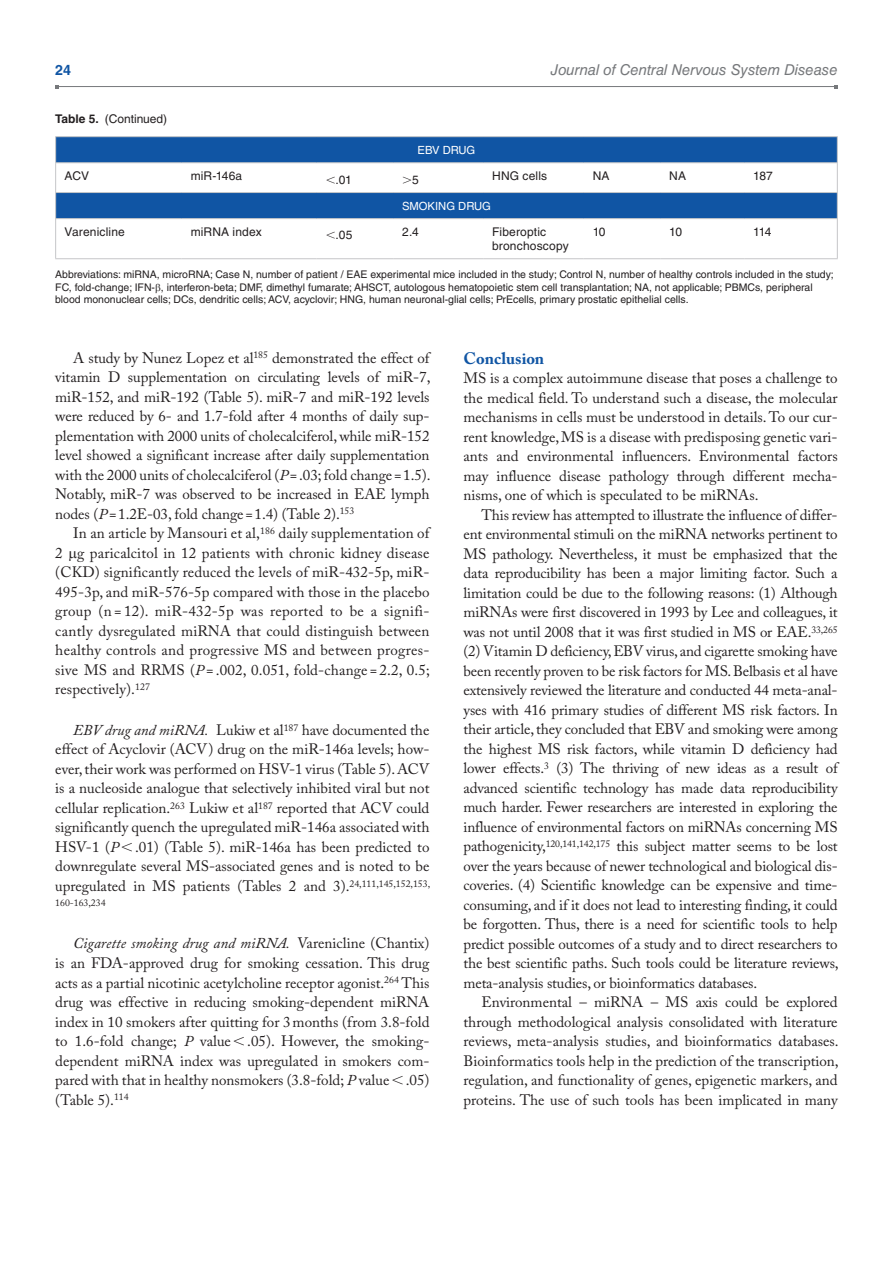
<style>
.page{position:relative;width:893px;height:1263px;background:#fff}
.page>*{position:absolute;margin:0;border:0;box-sizing:border-box;transform-origin:0 0}
.t1{font:700 16.5px "Adobe Caslon Pro";color:#1055a4}
.t2{font:15px/19.5px "Adobe Caslon Pro";color:#231f20;text-align:justify}
.t3{font:italic 15px "Helvetica LT Std";letter-spacing:-.005em;color:#76787b}
.t4{font:700 14.25px "Helvetica LT Std";color:#1055a4}
.t5{font:12px/13.5px "Helvetica LT Std";letter-spacing:.01em;color:#231f20}
.t6{font:11.25px "Helvetica LT Std";color:#fff}
.t7{font:10.5px/12.8px "Helvetica LT Std";color:#231f20}
.t8{font:9.75px "Adobe Caslon Pro";color:#231f20}
.s1{font-weight:700}
.s2{font-style:italic}
</style>
<div class="page">
<hr style="left:57px;top:86px;width:779px;height:1px;background:#76787b">
<svg style="left:56px;top:137px;width:781px;height:81px;fill:#1055a4"></svg>
<hr style="left:55px;top:136px;width:127px;height:1px;background:#c5c6c8">
<hr style="left:182px;top:136px;width:135px;height:1px;background:#c5c6c8">
<hr style="left:317px;top:136px;width:76px;height:1px;background:#c5c6c8">
<hr style="left:393px;top:136px;width:90px;height:1px;background:#c5c6c8">
<hr style="left:483px;top:136px;width:101px;height:1px;background:#c5c6c8">
<hr style="left:584px;top:136px;width:76px;height:1px;background:#c5c6c8">
<hr style="left:660px;top:136px;width:84px;height:1px;background:#c5c6c8">
<hr style="left:744px;top:136px;width:94px;height:1px;background:#c5c6c8">
<hr style="left:55px;top:162px;width:127px;height:1px;background:#c5c6c8">
<hr style="left:182px;top:162px;width:135px;height:1px;background:#c5c6c8">
<hr style="left:182px;top:192px;width:135px;height:1px;background:#c5c6c8">
<hr style="left:317px;top:162px;width:76px;height:1px;background:#c5c6c8">
<hr style="left:317px;top:192px;width:76px;height:1px;background:#c5c6c8">
<hr style="left:393px;top:162px;width:90px;height:1px;background:#c5c6c8">
<hr style="left:393px;top:192px;width:90px;height:1px;background:#c5c6c8">
<hr style="left:483px;top:162px;width:101px;height:1px;background:#c5c6c8">
<hr style="left:483px;top:192px;width:101px;height:1px;background:#c5c6c8">
<hr style="left:584px;top:162px;width:76px;height:1px;background:#c5c6c8">
<hr style="left:584px;top:192px;width:76px;height:1px;background:#c5c6c8">
<hr style="left:660px;top:162px;width:84px;height:1px;background:#c5c6c8">
<hr style="left:660px;top:192px;width:84px;height:1px;background:#c5c6c8">
<hr style="left:744px;top:162px;width:94px;height:1px;background:#c5c6c8">
<svg style="left:837px;top:137px;width:1px;height:81px"></svg>
<hr style="left:744px;top:192px;width:94px;height:1px;background:#c5c6c8">
<hr style="left:55px;top:192px;width:127px;height:1px;background:#c5c6c8">
<svg style="left:55px;top:137px;width:1px;height:81px"></svg>
<hr style="left:55px;top:218px;width:127px;height:1px;background:#c5c6c8">
<hr style="left:55px;top:219px;width:1px;height:39px;background:#c5c6c8">
<hr style="left:55px;top:258px;width:127px;height:1px;background:#c5c6c8">
<hr style="left:182px;top:218px;width:135px;height:1px;background:#c5c6c8">
<hr style="left:182px;top:258px;width:135px;height:1px;background:#c5c6c8">
<hr style="left:317px;top:218px;width:76px;height:1px;background:#c5c6c8">
<hr style="left:317px;top:258px;width:76px;height:1px;background:#c5c6c8">
<hr style="left:393px;top:218px;width:90px;height:1px;background:#c5c6c8">
<hr style="left:393px;top:258px;width:90px;height:1px;background:#c5c6c8">
<hr style="left:483px;top:218px;width:101px;height:1px;background:#c5c6c8">
<hr style="left:483px;top:258px;width:101px;height:1px;background:#c5c6c8">
<hr style="left:584px;top:218px;width:76px;height:1px;background:#c5c6c8">
<hr style="left:584px;top:258px;width:76px;height:1px;background:#c5c6c8">
<hr style="left:660px;top:218px;width:84px;height:1px;background:#c5c6c8">
<hr style="left:660px;top:258px;width:84px;height:1px;background:#c5c6c8">
<hr style="left:744px;top:218px;width:94px;height:1px;background:#c5c6c8">
<hr style="left:837px;top:219px;width:1px;height:39px;background:#c5c6c8">
<hr style="left:744px;top:258px;width:94px;height:1px;background:#c5c6c8">
<svg style="left:327px;top:176px;width:8px;height:7px"></svg>
<svg style="left:403px;top:176px;width:8px;height:7px"></svg>
<p class="t4" style="left:55px;top:61px;width:17px">24</p>
<p class="t3" style="left:551px;top:61px;width:288px">Journal of Central Nervous System Disease</p>
<p class="t5" style="left:55px;top:112px;width:113px"><span class="s1">Table 5.</span> (Continued)</p>
<p class="t6" style="left:418px;top:143px;width:59px">EBV drug</p>
<p class="t5" style="left:65px;top:169px;width:26px">ACV</p>
<p class="t5" style="left:191px;top:169px;width:53px">miR-146a</p>
<p class="t5" style="left:335px;top:173px;width:18px">.01</p>
<p class="t5" style="left:412px;top:173px;width:8px">5</p>
<p class="t5" style="left:492px;top:169px;width:57px">HNG cells</p>
<p class="t5" style="left:593px;top:169px;width:18px">NA</p>
<p class="t5" style="left:669px;top:169px;width:18px">NA</p>
<p class="t5" style="left:753px;top:169px;width:21px">187</p>
<p class="t6" style="left:402px;top:199px;width:90px">Smoking drug</p>
<p class="t5" style="left:65px;top:225px;width:62px">Varenicline</p>
<p class="t5" style="left:191px;top:225px;width:73px">miRNA index</p>
<p class="t5" style="left:335px;top:228px;width:18px">.05</p>
<p class="t5" style="left:402px;top:225px;width:18px">2.4</p>
<p class="t5" style="left:492px;top:225px;width:78px">Fiberoptic bronchoscopy</p>
<p class="t5" style="left:593px;top:225px;width:14px">10</p>
<p class="t5" style="left:669px;top:225px;width:14px">10</p>
<p class="t5" style="left:753px;top:225px;width:20px">114</p>
<p class="t7" style="left:55px;top:268px;width:780px">Abbreviations: miRNA, microRNA; Case N, number of patient / EAE experimental mice included in the study; Control N, number of healthy controls included in the study;<br>FC, fold-change; IFN- , interferon-beta; DMF, dimethyl fumarate; AHSCT, autologous hematopoietic stem cell transplantation; NA, not applicable; PBMCs, peripheral blood mononuclear cells; DCs, dendritic cells; ACV, acyclovir; HNG, human neuronal-glial cells; PrEcells, primary prostatic epithelial cells.</p>
<p class="t2" style="left:55px;top:348px;width:377px;text-indent:18px">A study by Nunez Lopez et al<sup>185</sup> demonstrated the effect of vitamin D supplementation on circulating levels of miR-7, miR-152, and miR-192 (Table 5). miR-7 and miR-192 levels were reduced by 6- and 1.7-fold after 4 months of daily sup&shy;plementation with 2000 units of cholecalciferol, while miR-152 level showed a significant increase after daily supplementation with the 2000 units of cholecalciferol (<span class="s2">P</span>=.03; fold change=1.5).<br>Notably, miR-7 was observed to be increased in EAE lymph nodes (<span class="s2">P</span>=1.2E-03, fold change=1.4) (Table 2).<sup>153</sup></p>
<p class="t2" style="left:55px;top:523px;width:376px;text-indent:18px">In an article by Mansouri et al,<sup>186</sup> daily supplementation of 2 g paricalcitol in 12 patients with chronic kidney disease (CKD) significantly reduced the levels of miR-432-5p, miR-495-3p, and miR-576-5p compared with those in the placebo group (n = 12). miR-432-5p was reported to be a signifi&shy;cantly dysregulated miRNA that could distinguish between healthy controls and progressive MS and between progres&shy;sive MS and RRMS (<span class="s2">P</span>= .002, 0.051, fold-change = 2.2, 0.5; respectively).<sup>127</sup></p>
<p class="t2" style="left:55px;top:720px;width:376px;text-indent:18px"><span class="s2">EBV drug and miRNA.</span> Lukiw et al<sup>187</sup> have documented the effect of Acyclovir (ACV) drug on the miR-146a levels; how&shy;ever, their work was performed on HSV-1 virus (Table 5). ACV is a nucleoside analogue that selectively inhibited viral but not cellular replication.<sup>263</sup> Lukiw et al<sup>187</sup> reported that ACV could significantly quench the upregulated miR-146a associated with HSV-1 (<span class="s2">P</span> .01) (Table 5). miR-146a has been predicted to downregulate several MS-associated genes and is noted to be upregulated in MS patients (Tables 2 and 3).<sup>24,111,145,152,153,</sup></p>
<p class="t8" style="left:55px;top:897px;width:52px">160-163,234</p>
<p class="t2" style="left:55px;top:933px;width:376px;text-indent:18px"><span class="s2">Cigarette smoking drug and miRNA.</span> Varenicline (Chantix) is an FDA-approved drug for smoking cessation. This drug acts as a partial nicotinic acetylcholine receptor agonist.<sup>264</sup> This drug was effective in reducing smoking-dependent miRNA index in 10 smokers after quitting for 3months (from 3.8-fold to 1.6-fold change; <span class="s2">P</span> value .05). However, the smoking&shy;dependent miRNA index was upregulated in smokers com&shy;pared with that in healthy nonsmokers (3.8-fold; <span class="s2">P</span> value .05) (Table 5).<sup>114</sup></p>
<p class="t1" style="left:463px;top:348px;width:82px">Conclusion</p>
<p class="t2" style="left:463px;top:368px;width:376px">MS is a complex autoimmune disease that poses a challenge to the medical field. To understand such a disease, the molecular mechanisms in cells must be understood in details. To our cur&shy;rent knowledge, MS is a disease with predisposing genetic vari&shy;ants and environmental influencers. Environmental factors may influence disease pathology through different mecha&shy;nisms, one of which is speculated to be miRNAs.</p>
<p class="t2" style="left:463px;top:505px;width:377px;text-indent:18px">This review has attempted to illustrate the influence of differ&shy;ent environmental stimuli on the miRNA networks pertinent to MS pathology. Nevertheless, it must be emphasized that the data reproducibility has been a major limiting factor. Such a limitation could be due to the following reasons: (1) Although miRNAs were first discovered in 1993 by Lee and colleagues, it was not until 2008 that it was first studied in MS or EAE.<sup>33,265 </sup>(2) Vitamin D deficiency, EBV virus, and cigarette smoking have been recently proven to be risk factors for MS. Belbasis et al have extensively reviewed the literature and conducted 44 meta-anal&shy;yses with 416 primary studies of different MS risk factors. In their article, they concluded that EBV and smoking were among the highest MS risk factors, while vitamin D deficiency had lower effects.<sup>3</sup> (3) The thriving of new ideas as a result of advanced scientific technology has made data reproducibility much harder. Fewer researchers are interested in exploring the influence of environmental factors on miRNAs concerning MS pathogenicity,<sup>120,141,142,175</sup> this subject matter seems to be lost over the years because of newer technological and biological dis&shy;coveries. (4) Scientific knowledge can be expensive and time&shy;consuming, and if it does not lead to interesting finding, it could be forgotten. Thus, there is a need for scientific tools to help predict possible outcomes of a study and to direct researchers to the best scientific paths. Such tools could be literature reviews, meta-analysis studies, or bioinformatics databases.</p>
<p class="t2" style="left:463px;top:992px;width:377px;text-indent:18px">Environmental – miRNA – MS axis could be explored through methodological analysis consolidated with literature reviews, meta-analysis studies, and bioinformatics databases.<br>Bioinformatics tools help in the prediction of the transcription, regulation, and functionality of genes, epigenetic markers, and proteins. The use of such tools has been implicated in many</p>
</div>
